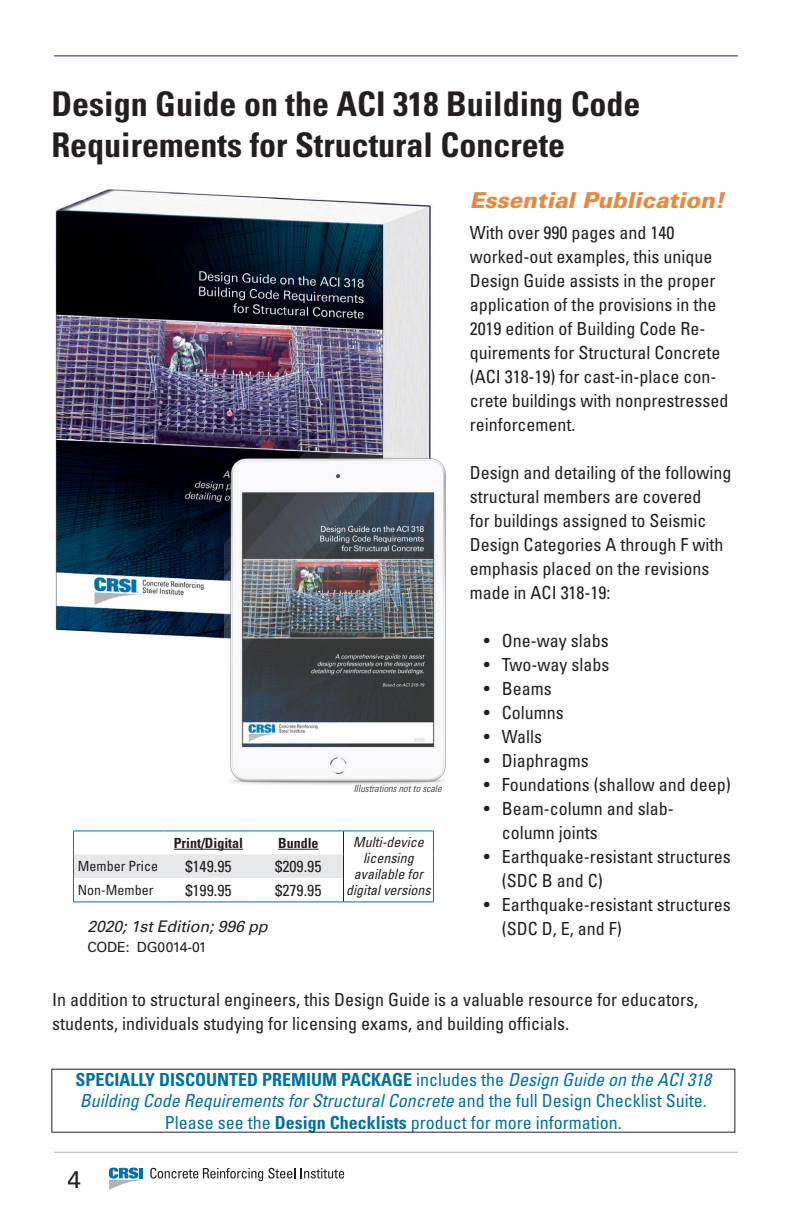
<style>
.page{position:relative;width:792px;height:1224px;background:#fff}
.page>*{position:absolute;margin:0;border:0;box-sizing:border-box;transform-origin:0 0}
.t1{font:700 condensed 34px/40.8px "Univers LT Std";color:#231f20}
.t2{font:24px "Univers LT Std";color:#231f20}
.t3{font:italic 900 22px "Univers LT Std";color:#e88941}
.t4{font:condensed 18px/24px "Univers LT Std";color:#231f20}
.t5{font:condensed 18px/21.6px "Univers LT Std";color:#0070a4;text-align:center}
.t6{font:condensed 16px "Univers LT Std";color:#231f20}
.t7{font:italic 16px "Univers LT Std";letter-spacing:-.01em;color:#231f20}
.t8{font:italic condensed 14px/16px "Univers LT Std";color:#231f20;text-align:center}
.t9{font:condensed 14px "Univers LT Std";color:#231f20}
.t10{font:700 condensed 14px "Univers LT Std";color:#231f20}
.t11{font:14px "Univers LT Std";letter-spacing:-.01em;color:#231f20}
.t12{font:italic 300 condensed 10px "Univers LT Std";color:#231f20}
.s1{font-weight:700}
.s2{font-style:italic}
</style>
<div class="page">
<svg style="left:109px;top:1168px;width:186px;height:22px"></svg>
<svg style="left:301px;top:1168px;width:43px;height:11px"></svg>
<hr style="left:54px;top:55px;width:684px;height:1px;background:#252069">
<hr style="left:54px;top:1152px;width:684px;height:1px;background:#b2b3b7">
<hr style="left:343px;top:902px;width:91px;height:1px;background:#0070a4">
<svg style="left:73px;top:831px;width:361px;height:71px"></svg>
<hr style="left:73px;top:902px;width:90px;height:1px;background:#0070a4">
<hr style="left:163px;top:902px;width:90px;height:1px;background:#0070a4">
<hr style="left:253px;top:902px;width:90px;height:1px;background:#0070a4">
<hr style="left:174px;top:849px;width:69px;height:1px;background:#231f20">
<hr style="left:278px;top:849px;width:41px;height:1px;background:#231f20">
<img style="left:55px;top:189px;width:376px;height:450px">
<img style="left:225px;top:453px;width:221px;height:332px">
<h1 class="t1" style="left:51px;top:83px;width:591px">Design Guide on the ACI 318 Building Code<br>Requirements for Structural Concrete</h1>
<p class="t12" style="left:354px;top:782px;width:89px">Illustrations not to scale</p>
<p class="t10" style="left:174px;top:834px;width:71px">Print/Digital</p>
<p class="t10" style="left:278px;top:834px;width:42px">Bundle</p>
<p class="t8" style="left:346px;top:834px;width:86px">Multi-device licensing available for digital versions</p>
<p class="t9" style="left:78px;top:857px;width:82px">Member Price</p>
<p class="t6" style="left:185px;top:856px;width:48px">$149.95</p>
<p class="t6" style="left:275px;top:856px;width:48px">$209.95</p>
<p class="t9" style="left:78px;top:881px;width:77px">Non-Member</p>
<p class="t6" style="left:185px;top:880px;width:48px">$199.95</p>
<p class="t6" style="left:275px;top:880px;width:48px">$279.95</p>
<p class="t7" style="left:87px;top:917px;width:182px">2020; 1st Edition; 996 pp</p>
<p class="t11" style="left:87px;top:939px;width:121px">CODE: DG0014-01</p>
<p class="t3" style="left:470px;top:186px;width:256px">Essential Publication!</p>
<p class="t4" style="left:470px;top:221px;width:260px">With over 990 pages and 140 worked-out examples, this unique<br>Design Guide assists in the proper application of the provisions in the<br>2019 edition of Building Code Re&shy;quirements for Structural Concrete (ACI 318-19) for cast-in-place con&shy;crete buildings with nonprestressed reinforcement.</p>
<p class="t4" style="left:470px;top:460px;width:263px">Design and detailing of the following structural members are covered<br>for buildings assigned to Seismic<br>Design Categories A through F with emphasis placed on the revisions made in ACI 318-19:</p>
<p class="t4" style="left:484px;top:628px;width:126px">• One-way slabs</p>
<p class="t4" style="left:484px;top:652px;width:127px">• Two-way slabs</p>
<p class="t4" style="left:484px;top:676px;width:69px">• Beams</p>
<p class="t4" style="left:484px;top:700px;width:81px">• Columns</p>
<p class="t4" style="left:484px;top:724px;width:60px">• Walls</p>
<p class="t4" style="left:484px;top:748px;width:106px">• Diaphragms</p>
<p class="t4" style="left:484px;top:772px;width:248px">• Foundations (shallow and deep)</p>
<p class="t4" style="left:502px;top:796px;width:173px;text-indent:-18px">• Beam-column and slab&shy;column joints</p>
<p class="t4" style="left:502px;top:844px;width:230px;text-indent:-18px">• Earthquake-resistant structures (SDC B and C)</p>
<p class="t4" style="left:502px;top:892px;width:230px;text-indent:-18px">• Earthquake-resistant structures (SDC D, E, and F)</p>
<p class="t4" style="left:52px;top:987px;width:647px">In addition to structural engineers, this Design Guide is a valuable resource for educators, students, individuals studying for licensing exams, and building officials.</p>
<p class="t5" style="left:75px;top:1068px;width:637px"><span class="s1">SPECIALLY DISCOUNTED PREMIUM PACKAGE</span> includes the <span class="s2">Design Guide on the ACI 318<br>Building Code Requirements for Structural Concrete</span> and the full Design Checklist Suite.<br>Please see the <span class="s1">Design Checklists</span> product for more information.</p>
<h2 class="t2" style="left:68px;top:1165px;width:15px">4</h2>
</div>
